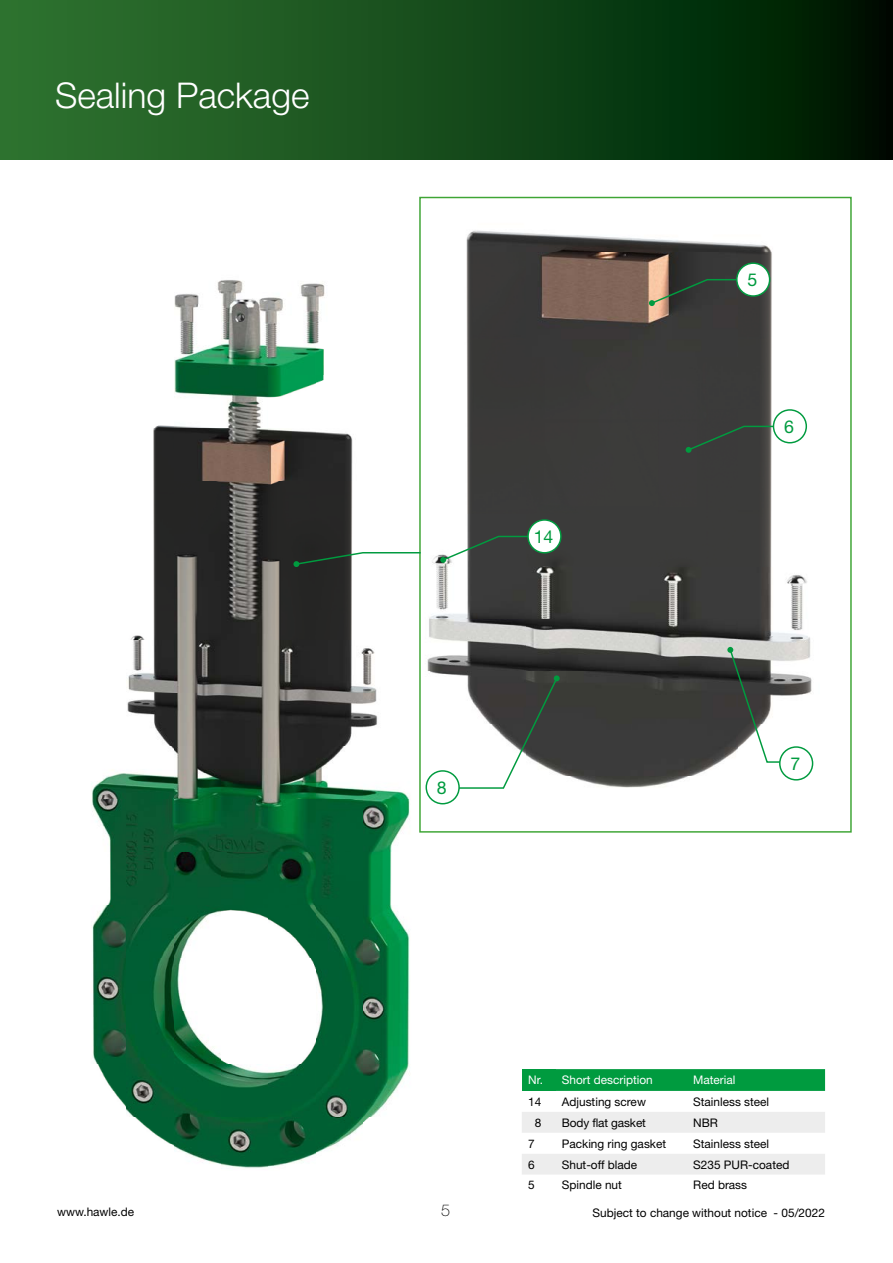
<style>
.page{position:relative;width:893px;height:1263px;background:#fff}
.page>*{position:absolute;margin:0;border:0;box-sizing:border-box;transform-origin:0 0}
.t1{font:300 35.55px "Helvetica Neue LT Pro";color:#fff}
.t2{font:17.7px "Helvetica Neue LT Pro";color:#009b3f}
.t3{font:100 16.2px "Helvetica Neue LT Pro";color:#000}
.t4{font:11.85px "Helvetica Neue LT Pro";color:#000}
.t5{font:11.85px "Helvetica Neue LT Pro";color:#fff}
</style>
<div class="page">
<img style="left:92px;top:280px;width:318px;height:889px">
<div style="left:0;top:0;width:893px;height:159px;background:linear-gradient(to right,#307832,#001901)"></div>
<div style="left:522px;top:1069px;width:33px;height:22px;background:#009b3f"></div>
<svg style="left:555px;top:1069px;width:270px;height:22px;background:#029b40"></svg>
<svg style="left:522px;top:1112px;width:303px;height:63px"></svg>
<img style="left:427px;top:230px;width:387px;height:575px">
<svg style="left:293px;top:551px;width:128px;height:16px"></svg>
<svg style="left:440px;top:535px;width:108px;height:28px"></svg>
<div style="left:528px;top:520px;width:33px;height:33px;background:#fff;border-radius:50%"></div>
<div style="left:527px;top:519px;width:35px;height:34px;border:1px solid #009b3f;border-radius:50%"></div>
<svg style="left:727px;top:647px;width:73px;height:116px"></svg>
<div style="left:780px;top:747px;width:33px;height:33px;background:#fff;border-radius:50%"></div>
<div style="left:779px;top:746px;width:34px;height:34px;border:1px solid #009b3f;border-radius:50%"></div>
<svg style="left:457px;top:675px;width:103px;height:114px"></svg>
<div style="left:426px;top:771px;width:33px;height:33px;background:#fff;border-radius:50%"></div>
<div style="left:425px;top:770px;width:35px;height:34px;border:1px solid #009b3f;border-radius:50%"></div>
<svg style="left:686px;top:425px;width:108px;height:28px;background:#4f5852"></svg>
<div style="left:773px;top:410px;width:33px;height:33px;background:#fff;border-radius:50%"></div>
<div style="left:773px;top:409px;width:34px;height:34px;border:1px solid #009b3f;border-radius:50%"></div>
<svg style="left:649px;top:278px;width:108px;height:28px;background:#535347"></svg>
<div style="left:737px;top:263px;width:33px;height:33px;background:#fff;border-radius:50%"></div>
<div style="left:736px;top:262px;width:34px;height:35px;border:1px solid #009b3f;border-radius:50%"></div>
<h1 class="t1" style="left:55px;top:73px;width:256px">Sealing Package</h1>
<h2 class="t2" style="left:534px;top:525px;width:21px">14</h2>
<h2 class="t2" style="left:437px;top:776px;width:11px">8</h2>
<h2 class="t2" style="left:747px;top:269px;width:11px">5</h2>
<h2 class="t2" style="left:784px;top:415px;width:11px">6</h2>
<h2 class="t2" style="left:790px;top:752px;width:11px">7</h2>
<p class="t5" style="left:528px;top:1073px;width:126px">Nr. Short description</p>
<p class="t5" style="left:693px;top:1073px;width:44px">Material</p>
<p class="t4" style="left:528px;top:1094px;width:15px">14</p>
<p class="t4" style="left:562px;top:1094px;width:86px">Adjusting screw</p>
<p class="t4" style="left:693px;top:1094px;width:78px">Stainless steel</p>
<p class="t4" style="left:535px;top:1115px;width:8px">8</p>
<p class="t4" style="left:562px;top:1115px;width:86px">Body flat gasket</p>
<p class="t4" style="left:693px;top:1115px;width:26px">NBR</p>
<p class="t4" style="left:528px;top:1136px;width:8px">7</p>
<p class="t4" style="left:562px;top:1136px;width:106px">Packing ring gasket</p>
<p class="t4" style="left:693px;top:1136px;width:78px">Stainless steel</p>
<p class="t4" style="left:528px;top:1157px;width:8px">6</p>
<p class="t4" style="left:562px;top:1157px;width:77px">Shut-off blade</p>
<p class="t4" style="left:693px;top:1157px;width:98px">S235 PUR-coated</p>
<p class="t4" style="left:528px;top:1178px;width:8px">5</p>
<p class="t4" style="left:562px;top:1178px;width:62px">Spindle nut</p>
<p class="t4" style="left:693px;top:1178px;width:55px">Red brass</p>
<p class="t4" style="left:57px;top:1204px;width:79px">www.hawle.de</p>
<h3 class="t3" style="left:441px;top:1201px;width:11px">5</h3>
<p class="t4" style="left:593px;top:1205px;width:234px">Subject to change without notice - 05/2022</p>
</div>
